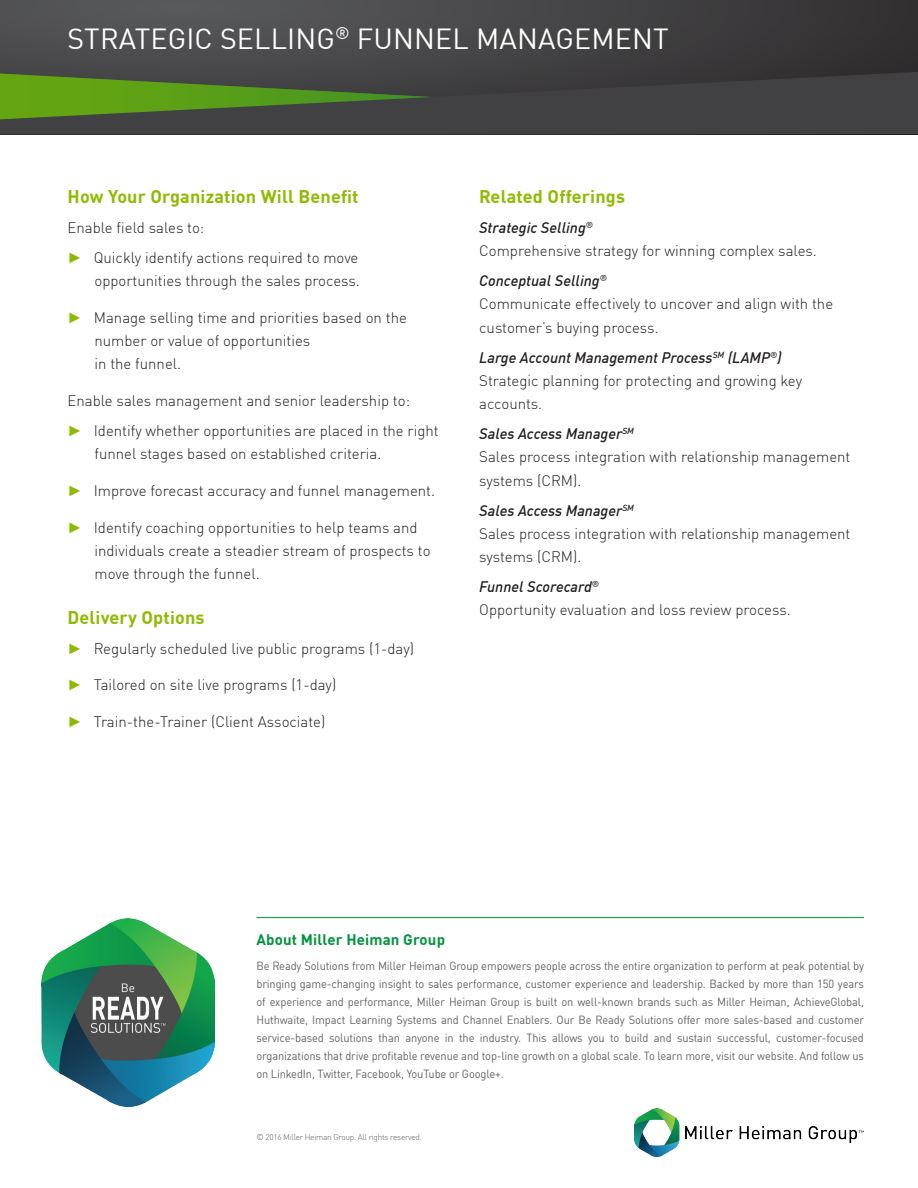
<style>
.page{position:relative;width:918px;height:1188px;background:#fff}
.page>*{position:absolute;margin:0;border:0;box-sizing:border-box;transform-origin:0 0}
.t1{font:28.5px "DIN Offc Pro";letter-spacing:.005em;color:#fff}
.SUBHEADER{font:700 18px "DIN Offc Pro";letter-spacing:.01em;color:#8dbb00}
.BODY_COPY{font:300 15px/23.2px "DIN Offc Pro";color:#231f20}
.t2{font:700 15px "DIN Offc Pro";letter-spacing:.01em;color:#00943d}
.t3{font:11.7px/18px "DIN Offc Pro";letter-spacing:-.01em;color:#636366;text-align:justify;scale:.95 1}
.t4{font:300 8.25px "DIN Offc Pro";letter-spacing:-.03em;color:#636366}
.s1{font-family:"Arial";font-weight:700;color:#8dbb00}
.s2{font-weight:500;font-style:italic}
</style>
<div class="page">
<div style="left:0;top:0;width:918px;height:135px;background:linear-gradient(to right,#575759,#353234)"></div>
<img style="left:42px;top:918px;width:173px;height:189px">
<hr style="left:256px;top:917px;width:608px;height:1px;background:#00943d">
<img style="left:634px;top:1108px;width:230px;height:49px">
<svg style="left:0;top:70px;width:918px;height:64px;background:#454f39"></svg>
<p class="t1" style="left:68px;top:16px;width:603px">STRATEGIC SELLING<sup>®</sup> FUNNEL MANAGEMENT</p>
<p class="SUBHEADER" style="left:68px;top:181px;width:292px">How Your Organization Will Benefit</p>
<p class="BODY_COPY" style="left:68px;top:214px;width:138px">Enable field sales to:</p>
<p class="BODY_COPY" style="left:68px;top:244px;width:294px;text-align:right"><span class="s1">►</span> Quickly identify actions required to move opportunities through the sales process.</p>
<p class="BODY_COPY" style="left:94px;top:304px;width:314px;text-indent:-27px"><span class="s1">►</span> Manage selling time and priorities based on the number or value of opportunities<br>in the funnel.</p>
<p class="BODY_COPY" style="left:68px;top:388px;width:344px">Enable sales management and senior leadership to:</p>
<p class="BODY_COPY" style="left:94px;top:418px;width:346px;text-indent:-27px"><span class="s1">►</span> Identify whether opportunities are placed in the right funnel stages based on established criteria.</p>
<p class="BODY_COPY" style="left:68px;top:478px;width:369px"><span class="s1">►</span> Improve forecast accuracy and funnel management.</p>
<p class="BODY_COPY" style="left:94px;top:514px;width:338px;text-indent:-27px"><span class="s1">►</span> Identify coaching opportunities to help teams and individuals create a steadier stream of prospects to move through the funnel.</p>
<p class="SUBHEADER" style="left:68px;top:602px;width:139px">Delivery Options</p>
<p class="BODY_COPY" style="left:68px;top:635px;width:348px"><span class="s1">►</span> Regularly scheduled live public programs (1-day)</p>
<p class="BODY_COPY" style="left:68px;top:672px;width:270px"><span class="s1">►</span> Tailored on site live programs (1-day)</p>
<p class="BODY_COPY" style="left:68px;top:709px;width:259px"><span class="s1">►</span> Train-the-Trainer (Client Associate)</p>
<p class="SUBHEADER" style="left:479px;top:181px;width:147px">Related Offerings</p>
<p class="BODY_COPY" style="left:479px;top:214px;width:339px"><span class="s2">Strategic Selling</span><sup>®<br></sup>Comprehensive strategy for winning complex sales.</p>
<p class="BODY_COPY" style="left:479px;top:268px;width:355px"><span class="s2">Conceptual Selling</span><sup>®<br></sup>Communicate effectively to uncover and align with the customer’s buying process.</p>
<p class="BODY_COPY" style="left:479px;top:344px;width:324px"><span class="s2">Large Account Management Process</span><sup>SM</sup> <span class="s2">(LAMP</span><sup>®</sup><span class="s2">)<br></span>Strategic planning for protecting and growing key accounts.</p>
<p class="BODY_COPY" style="left:479px;top:421px;width:373px"><span class="s2">Sales Access Manager</span><sup>SM<br></sup>Sales process integration with relationship management systems (CRM).</p>
<p class="BODY_COPY" style="left:479px;top:497px;width:373px"><span class="s2">Sales Access Manager</span><sup>SM<br></sup>Sales process integration with relationship management systems (CRM).</p>
<p class="BODY_COPY" style="left:479px;top:574px;width:313px"><span class="s2">Funnel Scorecard</span><sup>®<br></sup>Opportunity evaluation and loss review process.</p>
<p class="t2" style="left:256px;top:927px;width:190px">About Miller Heiman Group</p>
<p class="t3" style="left:256px;top:956px;width:641px">Be Ready Solutions from Miller Heiman Group empowers people across the entire organization to perform at peak potential by bringing game-changing insight to sales performance, customer experience and leadership. Backed by more than 150 years of experience and performance, Miller Heiman Group is built on well-known brands such as Miller Heiman, AchieveGlobal, Huthwaite, Impact Learning Systems and Channel Enablers. Our Be Ready Solutions offer more sales-based and customer service-based solutions than anyone in the industry. This allows you to build and sustain successful, customer-focused organizations that drive profitable revenue and top-line growth on a global scale. To learn more, visit our website. And follow us on LinkedIn, Twitter, Facebook, YouTube or Google+.</p>
<p class="t4" style="left:256px;top:1131px;width:167px">© 2016 Miller Heiman Group. All rights reserved.</p>
</div>
